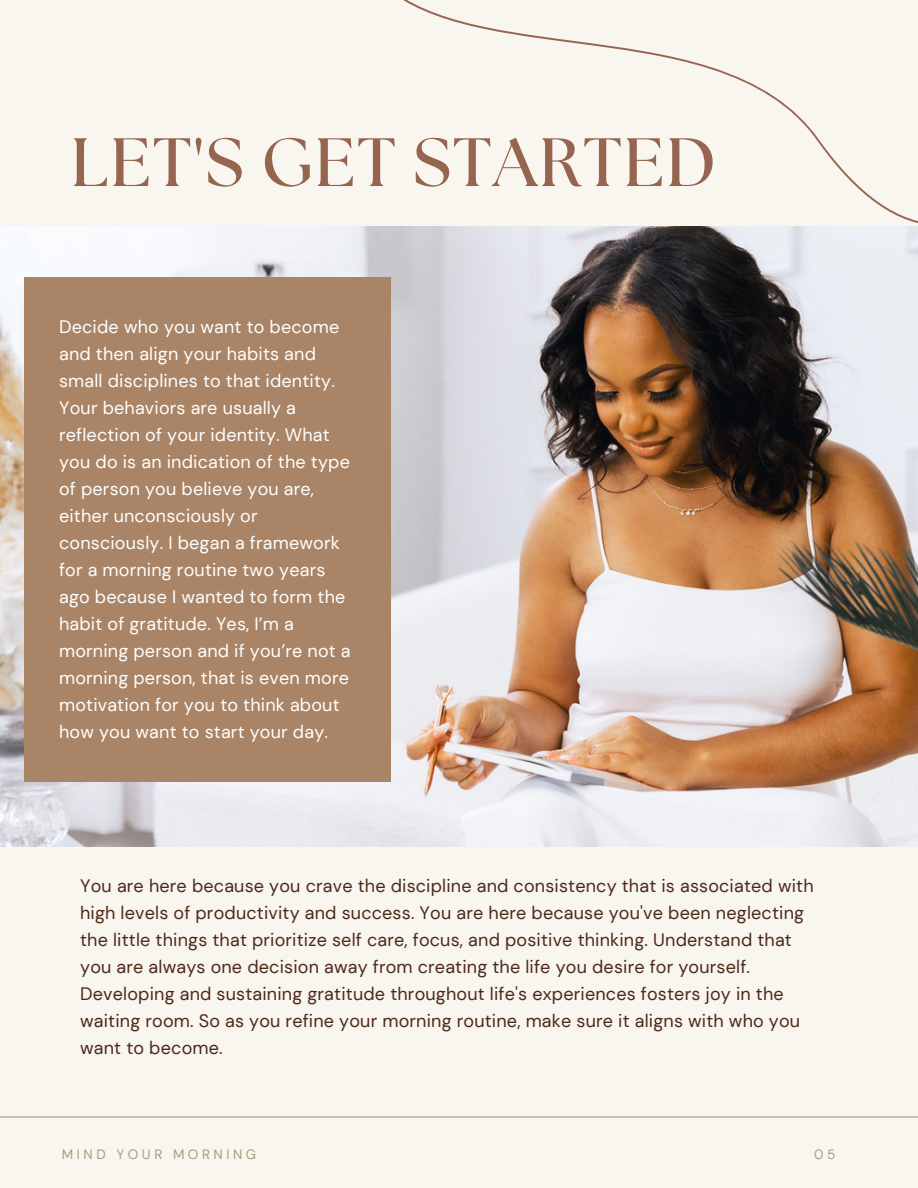
<style>
.page{position:relative;width:918px;height:1188px;background:#f9f5ef}
.page>*{position:absolute;margin:0;border:0;box-sizing:border-box;transform-origin:0 0}
.t1{font:700 68.25px "The Seasons";letter-spacing:.03em;color:#96654f}
.t2{font:18px/27px "DM Sans";letter-spacing:.01em;color:#4c2919}
.t3{font:18px/27px "DM Sans";letter-spacing:.01em;color:#fff}
.t4{font:13.5px "DM Sans";letter-spacing:.26em;color:#a59e7e}
</style>
<div class="page">
<hr style="left:0;top:1116px;width:918px;height:2px;background:#a59e7e">
<img style="left:0;top:226px;width:918px;height:620px">
<svg style="left:266px;top:0;width:652px;height:393px"></svg>
<div style="left:24px;top:277px;width:367px;height:505px;background:#a98466"></div>
<h1 class="t1" style="left:71px;top:131px;width:647px">LET'S GET STARTED</h1>
<p class="t3" style="left:59px;top:313px;width:293px">Decide who you want to become and then align your habits and small disciplines to that identity.<br>Your behaviors are usually a reflection of your identity. What you do is an indication of the type of person you believe you are, either unconsciously or consciously. I began a framework for a morning routine two years ago because I wanted to form the habit of gratitude. Yes, I’m a morning person and if you’re not a morning person, that is even more motivation for you to think about how you want to start your day.</p>
<p class="t2" style="left:80px;top:872px;width:735px">You are here because you crave the discipline and consistency that is associated with high levels of productivity and success. You are here because you've been neglecting the little things that prioritize self care, focus, and positive thinking. Understand that you are always one decision away from creating the life you desire for yourself.<br>Developing and sustaining gratitude throughout life's experiences fosters joy in the waiting room. So as you refine your morning routine, make sure it aligns with who you want to become.</p>
<p class="t4" style="left:62px;top:1146px;width:196px">MIND YOUR MORNING</p>
<p class="t4" style="left:814px;top:1146px;width:23px">0 5</p>
</div>
